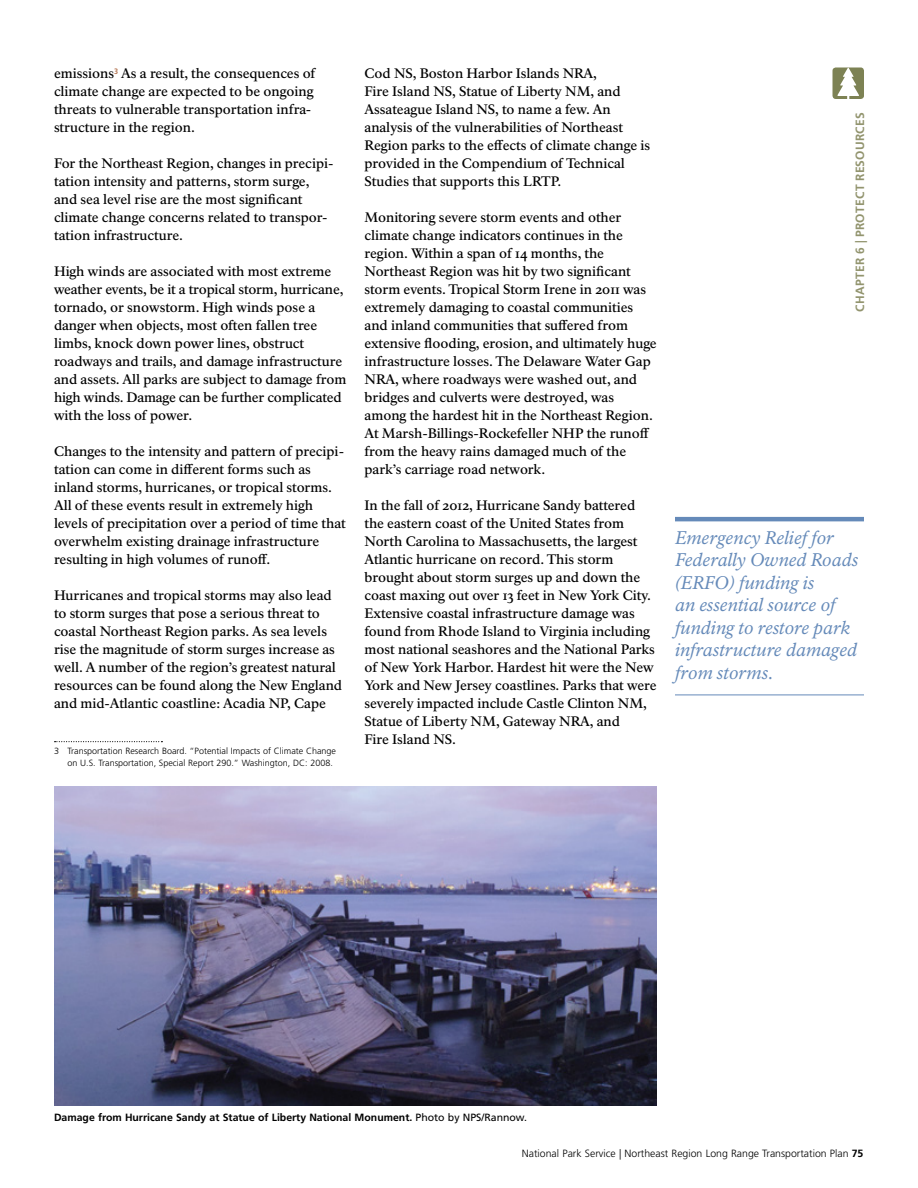
<style>
.page{position:relative;width:918px;height:1188px;background:#fff}
.page>*{position:absolute;margin:0;border:0;box-sizing:border-box;transform-origin:0 0}
.Text-callouts{font:italic 18px/22.5px "NPS Rawlinson";color:#658ab9}
.Text{font:13.5px/18px "NPS Rawlinson Two";letter-spacing:-.005em;color:#000}
.t1{font:700 12px "Frutiger LT Std";letter-spacing:.025em;color:#92946e}
.t2{font:700 10.5px "Frutiger LT Std";color:#000}
.t3{font:300 10.5px "Frutiger LT Std";color:#000}
.Footnote_Source{font:300 9px/12px "Frutiger LT Std";color:#000}
.s1{font-weight:400}
.s2{font-weight:700}
</style>
<div class="page">
<div style="left:833px;top:68px;width:31px;height:31px;background:#7d8254;border-radius:3px"></div>
<svg style="left:837px;top:68px;width:22px;height:31px"></svg>
<svg style="left:55px;top:741px;width:107px;height:1px"></svg>
<img style="left:54px;top:786px;width:603px;height:320px">
<hr style="left:675px;top:517px;width:189px;height:4px;background:#658ab9">
<hr style="left:675px;top:695px;width:189px;height:1px;background:#658ab9">
<p class="Text" style="left:54px;top:64px;width:263px">emissions<sup>3</sup> As a result, the consequences of climate change are expected to be ongoing threats to vulnerable transportation infra&shy;structure in the region.</p>
<p class="Text" style="left:54px;top:154px;width:281px">For the Northeast Region, changes in precipi&shy;tation intensity and patterns, storm surge, and sea level rise are the most significant climate change concerns related to transpor&shy;tation infrastructure.</p>
<p class="Text" style="left:54px;top:262px;width:294px">High winds are associated with most extreme weather events, be it a tropical storm, hurricane, tornado, or snowstorm. High winds pose a danger when objects, most often fallen tree limbs, knock down power lines, obstruct roadways and trails, and damage infrastructure and assets. All parks are subject to damage from high winds. Damage can be further complicated with the loss of power.</p>
<p class="Text" style="left:54px;top:442px;width:293px">Changes to the intensity and pattern of precipi&shy;tation can come in different forms such as inland storms, hurricanes, or tropical storms.<br>All of these events result in extremely high levels of precipitation over a period of time that overwhelm existing drainage infrastructure resulting in high volumes of runoff.</p>
<p class="Text" style="left:54px;top:586px;width:290px">Hurricanes and tropical storms may also lead to storm surges that pose a serious threat to coastal Northeast Region parks. As sea levels rise the magnitude of storm surges increase as well. A number of the region’s greatest natural resources can be found along the New England and mid-Atlantic coastline: Acadia NP, Cape</p>
<p class="Footnote_Source" style="left:68px;top:745px;width:270px;text-indent:-14px">3 Transportation Research Board. “Potential Impacts of Climate Change on U.S. Transportation, Special Report 290.” Washington, DC: 2008.</p>
<p class="Text" style="left:364px;top:64px;width:287px">Cod NS, Boston Harbor Islands NRA,<br>Fire Island NS, Statue of Liberty NM, and Assateague Island NS, to name a few. An analysis of the vulnerabilities of Northeast Region parks to the effects of climate change is provided in the Compendium of Technical Studies that supports this LRTP.</p>
<p class="Text" style="left:364px;top:208px;width:294px">Monitoring severe storm events and other climate change indicators continues in the region. Within a span of 14 months, the Northeast Region was hit by two significant storm events. Tropical Storm Irene in 2011 was extremely damaging to coastal communities and inland communities that suffered from extensive flooding, erosion, and ultimately huge infrastructure losses. The Delaware Water Gap NRA, where roadways were washed out, and bridges and culverts were destroyed, was among the hardest hit in the Northeast Region.<br>At Marsh-Billings-Rockefeller NHP the runoff from the heavy rains damaged much of the park’s carriage road network.</p>
<p class="Text" style="left:364px;top:496px;width:294px">In the fall of 2012, Hurricane Sandy battered the eastern coast of the United States from North Carolina to Massachusetts, the largest Atlantic hurricane on record. This storm brought about storm surges up and down the coast maxing out over 13 feet in New York City.<br>Extensive coastal infrastructure damage was found from Rhode Island to Virginia including most national seashores and the National Parks of New York Harbor. Hardest hit were the New York and New Jersey coastlines. Parks that were severely impacted include Castle Clinton NM, Statue of Liberty NM, Gateway NRA, and<br>Fire Island NS.</p>
<p class="t1" style="left:853px;top:312px;width:199px;rotate:-90deg">Chapter 6 | Protect Resources</p>
<p class="Text-callouts" style="left:675px;top:526px;width:185px">Emergency Relief for<br>Federally Owned Roads (ERFO) funding is<br>an essential source of funding to restore park infrastructure damaged from storms.</p>
<p class="t2" style="left:54px;top:1111px;width:475px">Damage from Hurricane Sandy at Statue of Liberty National Monument. <span class="s1">Photo by NPS/Rannow.</span></p>
<p class="t3" style="left:522px;top:1147px;width:343px">National Park Service | Northeast Region Long Range Transportation Plan <span class="s2">75</span></p>
</div>
